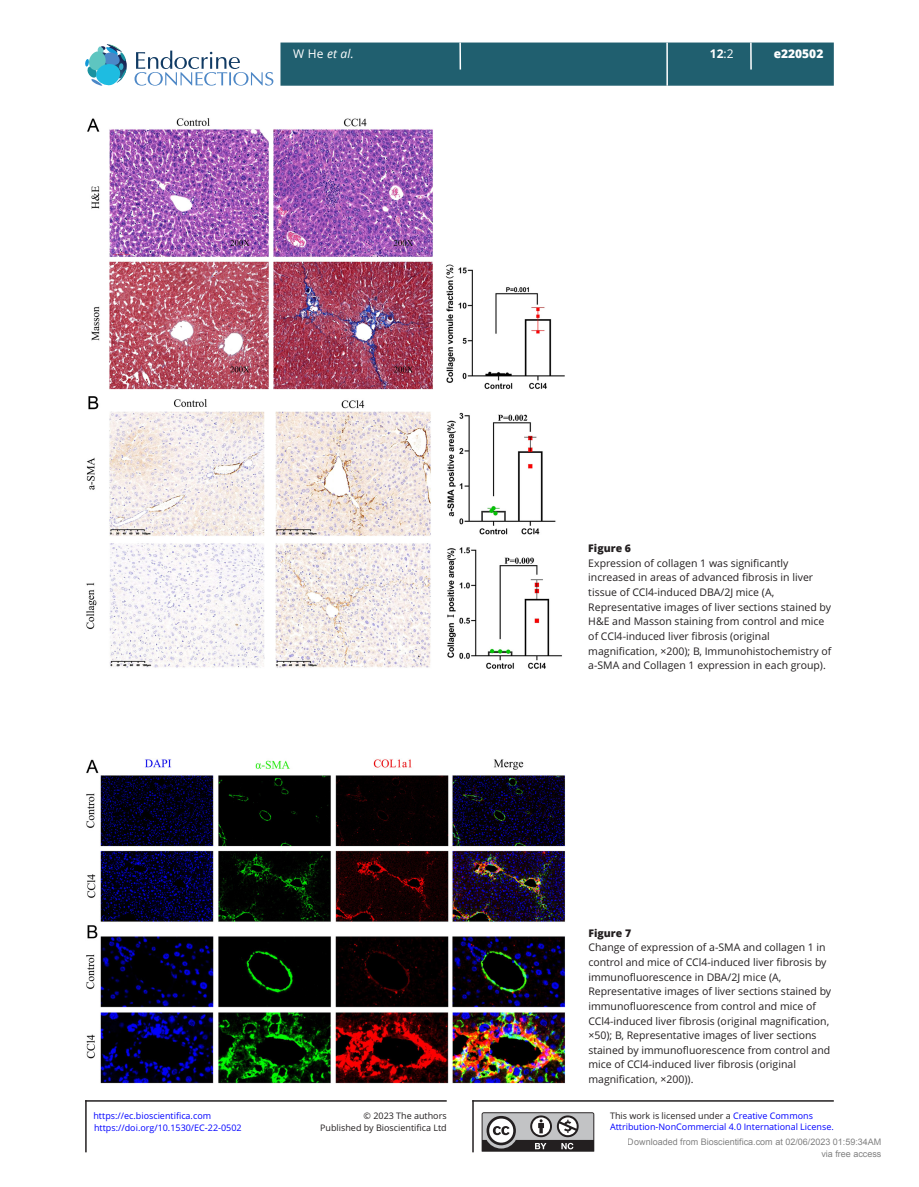
<style>
.page{position:relative;width:919px;height:1187px;background:#fff}
.page>*{position:absolute;margin:0;border:0;box-sizing:border-box;transform-origin:0 0}
.t1{font:italic 12px "Open Sans";color:#fff}
.t2{font:800 12px "Open Sans";color:#fff}
.t3{font:700 12px "Open Sans";color:#fff}
.FC{font:10.5px/14.7px "Open Sans";color:#231f20}
.FC-2{font:800 10.5px "Open Sans";color:#231f20}
.t4{font:9px "Open Sans";color:#00f}
.t5{font:9px/11.6px "Open Sans";color:#231f20;text-align:right}
.t6{font:9px/12px "Arial";color:rgb(0 0 0/.5);text-align:right}
.s1{font-style:normal}
.s2{font-weight:400}
.s3{color:#00f}
</style>
<div class="page">
<div style="left:280px;top:43px;width:553px;height:43px;background:#205f6f;border:2px solid #205f6f"></div>
<svg style="left:750px;top:43px;width:1px;height:27px"></svg>
<hr style="left:459px;top:43px;width:2px;height:27px;background:#fff">
<svg style="left:134px;top:51px;width:139px;height:35px"></svg>
<svg style="left:85px;top:44px;width:42px;height:42px"></svg>
<hr style="left:666px;top:43px;width:2px;height:43px;background:#fff">
<img style="left:86px;top:118px;width:479px;height:551px">
<img style="left:86px;top:759px;width:480px;height:323px">
<svg style="left:481px;top:1112px;width:113px;height:39px;background:#8c8b8c"></svg>
<hr style="left:472px;top:1100px;width:361px;height:1px;background:#231f20">
<hr style="left:472px;top:1100px;width:1px;height:52px;background:#231f20">
<hr style="left:85px;top:1100px;width:361px;height:1px;background:#231f20">
<hr style="left:85px;top:1100px;width:2px;height:52px;background:#231f20">
<p class="t1" style="left:293px;top:46px;width:62px"><span class="s1">W He</span> et al.</p>
<p class="t2" style="left:773px;top:45px;width:51px">e220502</p>
<p class="t3" style="left:709px;top:46px;width:25px">12<span class="s2">:2</span></p>
<p class="FC-2" style="left:588px;top:540px;width:44px">Figure 6</p>
<p class="FC" style="left:588px;top:555px;width:244px">Expression of collagen 1 was significantly increased in areas of advanced fibrosis in liver tissue of CCl4-induced DBA/2J mice (A, Representative images of liver sections stained by H&amp;E and Masson staining from control and mice of CCl4-induced liver fibrosis (original magnification, ×200); B, Immunohistochemistry of a-SMA and Collagen 1 expression in each group).</p>
<p class="FC-2" style="left:588px;top:924px;width:44px">Figure 7</p>
<p class="FC" style="left:588px;top:939px;width:244px">Change of expression of a-SMA and collagen 1 in control and mice of CCl4-induced liver fibrosis by immunofluorescence in DBA/2J mice (A, Representative images of liver sections stained by immunofluorescence from control and mice of CCl4-induced liver fibrosis (original magnification, ×50); B, Representative images of liver sections stained by immunofluorescence from control and mice of CCl4-induced liver fibrosis (original magnification, ×200)).</p>
<p class="t5" style="left:610px;top:1109px;width:204px">This work is licensed under a <span class="s3">Creative Commons</span></p>
<p class="t4" style="left:93px;top:1109px;width:119px">https://ec.bioscientifica.com</p>
<p class="t5" style="left:320px;top:1109px;width:128px">© 2023 The authors<br>Published by Bioscientifica Ltd</p>
<p class="t4" style="left:94px;top:1121px;width:149px">https://doi.org/10.1530/EC-22-0502</p>
<p class="t4" style="left:610px;top:1120px;width:225px">Attribution-NonCommercial 4.0 International License.</p>
<p class="t6" style="left:627px;top:1135px;width:255px">Downloaded from Bioscientifica.com at 02/06/2023 01:59:34AM via free access</p>
</div>
